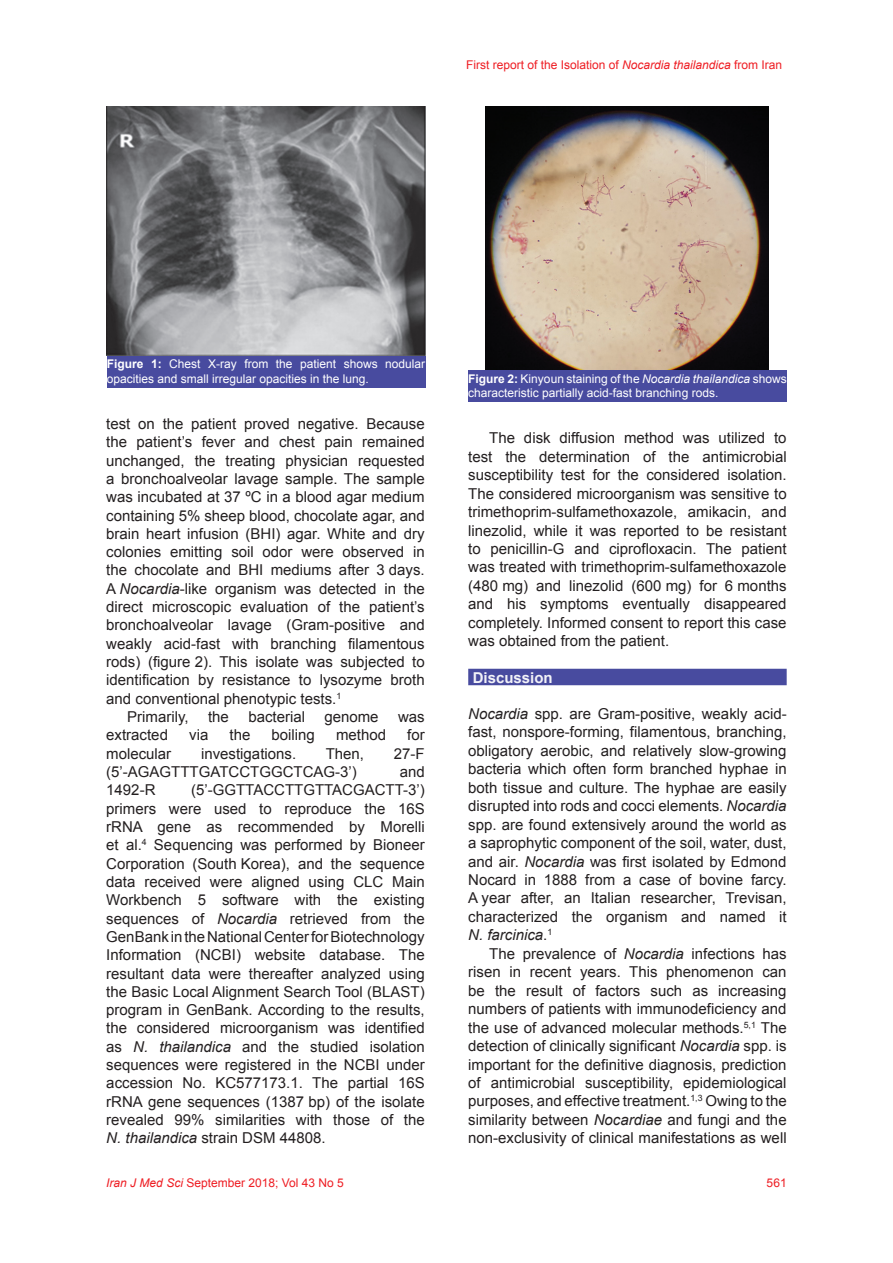
<style>
.page{position:relative;width:893px;height:1263px;background:#fff}
.page>*{position:absolute;margin:0;border:0;box-sizing:border-box;transform-origin:0 0}
.t1{font:15px/18.5px "Arial";color:#231f20;text-align:justify}
.t2{font:700 15px "Arial";color:#f2f2f8}
.t3{font:12px/14.4px "Arial";color:#fff}
.t4{font:12px "Arial";color:#ee1d23}
.s1{font-style:italic}
.s2{font-weight:700}
</style>
<div class="page">
<div style="left:468px;top:669px;width:319px;height:16px;background:#484b9f"></div>
<img style="left:106px;top:106px;width:319px;height:250px">
<div style="left:107px;top:356px;width:318px;height:31px;background:#484b9f"></div>
<img style="left:486px;top:106px;width:283px;height:264px">
<div style="left:468px;top:370px;width:319px;height:32px;background:#484b9f"></div>
<p class="t4" style="left:466px;top:57px;width:318px">First report of the Isolation of <span class="s1">Nocardia thailandica</span> from Iran</p>
<p class="t3" style="left:107px;top:357px;width:320px"><span class="s2">Figure 1:</span> Chest X-ray from the patient shows nodular opacities and small irregular opacities in the lung.</p>
<p class="t1" style="left:106px;top:414px;width:320px">test on the patient proved negative. Because</p>
<p class="t1" style="left:106px;top:433px;width:320px">the patient’s fever and chest pain remained</p>
<p class="t1" style="left:106px;top:451px;width:320px">unchanged, the treating physician requested</p>
<p class="t1" style="left:106px;top:469px;width:320px">a bronchoalveolar lavage sample. The sample</p>
<p class="t1" style="left:106px;top:488px;width:320px">was incubated at 37 ºC in a blood agar medium</p>
<p class="t1" style="left:106px;top:506px;width:320px">containing 5% sheep blood, chocolate agar, and</p>
<p class="t1" style="left:106px;top:524px;width:320px">brain heart infusion (BHI) agar. White and dry</p>
<p class="t1" style="left:106px;top:543px;width:320px">colonies emitting soil odor were observed in</p>
<p class="t1" style="left:106px;top:561px;width:320px">the chocolate and BHI mediums after 3 days.</p>
<p class="t1" style="left:106px;top:579px;width:320px">A <span class="s1">Nocardia</span>-like organism was detected in the</p>
<p class="t1" style="left:106px;top:597px;width:320px">direct microscopic evaluation of the patient’s</p>
<p class="t1" style="left:106px;top:616px;width:320px">bronchoalveolar lavage (Gram-positive and</p>
<p class="t1" style="left:106px;top:634px;width:320px">weakly acid-fast with branching filamentous</p>
<p class="t1" style="left:106px;top:652px;width:320px">rods) (figure 2). This isolate was subjected to</p>
<p class="t1" style="left:106px;top:671px;width:320px">identification by resistance to lysozyme broth</p>
<p class="t1" style="left:106px;top:689px;width:237px">and conventional phenotypic tests.<sup>1</sup></p>
<p class="t1" style="left:127px;top:707px;width:63px">Primarily,</p>
<p class="t1" style="left:208px;top:707px;width:22px">the</p>
<p class="t1" style="left:248px;top:707px;width:58px">bacterial</p>
<p class="t1" style="left:324px;top:707px;width:56px">genome</p>
<p class="t1" style="left:398px;top:707px;width:28px">was</p>
<p class="t1" style="left:106px;top:726px;width:63px">extracted</p>
<p class="t1" style="left:189px;top:726px;width:21px">via</p>
<p class="t1" style="left:229px;top:726px;width:22px">the</p>
<p class="t1" style="left:271px;top:726px;width:45px">boiling</p>
<p class="t1" style="left:336px;top:726px;width:52px">method</p>
<p class="t1" style="left:407px;top:726px;width:19px">for</p>
<p class="t1" style="left:106px;top:744px;width:67px">molecular</p>
<p class="t1" style="left:201px;top:744px;width:97px">investigations.</p>
<p class="t1" style="left:326px;top:744px;width:40px">Then,</p>
<p class="t1" style="left:394px;top:744px;width:32px">27-F</p>
<p class="t1" style="left:106px;top:762px;width:252px">(5’-AGAGTTTGATCCTGGCTCAG-3’)</p>
<p class="t1" style="left:400px;top:762px;width:27px">and</p>
<p class="t1" style="left:106px;top:781px;width:51px">1492-R</p>
<p class="t1" style="left:106px;top:781px;width:320px;text-indent:85px">(5’-GGTTACCTTGTTACGACTT-3’) primers were used to reproduce the 16S rRNA gene as recommended by Morelli et al.<sup>4</sup> Sequencing was performed by Bioneer Corporation (South Korea), and the sequence data received were aligned using CLC Main Workbench 5 software with the existing sequences of <span class="s1">Nocardia</span> retrieved from the GenBank in the National Center for Biotechnology Information (NCBI) website database. The resultant data were thereafter analyzed using the Basic Local Alignment Search Tool (BLAST) program in GenBank. According to the results, the considered microorganism was identified as <span class="s1">N. thailandica</span> and the studied isolation sequences were registered in the NCBI under accession No. KC577173.1. The partial 16S rRNA gene sequences (1387 bp) of the isolate revealed 99% similarities with those of the <span class="s1">N. thailandica</span> strain DSM 44808.</p>
<p class="t3" style="left:468px;top:371px;width:320px"><span class="s2">Figure 2:</span> Kinyoun staining of the <span class="s1">Nocardia thailandica</span> shows characteristic partially acid-fast branching rods.</p>
<p class="t1" style="left:468px;top:429px;width:320px;text-indent:21px">The disk diffusion method was utilized to test the determination of the antimicrobial susceptibility test for the considered isolation.<br>The considered microorganism was sensitive to trimethoprim-sulfamethoxazole, amikacin, and linezolid, while it was reported to be resistant to penicillin-G and ciprofloxacin. The patient was treated with trimethoprim-sulfamethoxazole (480 mg) and linezolid (600 mg) for 6 months and his symptoms eventually disappeared completely. Informed consent to report this case was obtained from the patient.</p>
<p class="t2" style="left:473px;top:667px;width:82px">Discussion</p>
<p class="t1" style="left:468px;top:704px;width:320px"><span class="s1">Nocardia</span> spp. are Gram-positive, weakly acid&shy;fast, nonspore-forming, filamentous, branching, obligatory aerobic, and relatively slow-growing bacteria which often form branched hyphae in both tissue and culture. The hyphae are easily disrupted into rods and cocci elements. <span class="s1">Nocardia </span>spp. are found extensively around the world as a saprophytic component of the soil, water, dust, and air. <span class="s1">Nocardia</span> was first isolated by Edmond Nocard in 1888 from a case of bovine farcy.<br>A year after, an Italian researcher, Trevisan, characterized the organism and named it <span class="s1">N. farcinica</span>.<sup>1</sup></p>
<p class="t1" style="left:468px;top:944px;width:320px;text-indent:21px">The prevalence of <span class="s1">Nocardia</span> infections has risen in recent years. This phenomenon can be the result of factors such as increasing numbers of patients with immunodeficiency and the use of advanced molecular methods.<sup>5,1</sup> The detection of clinically significant <span class="s1">Nocardia</span> spp. is important for the definitive diagnosis, prediction of antimicrobial susceptibility, epidemiological purposes, and effective treatment.<sup>1,3</sup> Owing to the similarity between <span class="s1">Nocardiae</span> and fungi and the non-exclusivity of clinical manifestations as well</p>
<p class="t4" style="left:106px;top:1174px;width:239px"><span class="s1">Iran J Med Sci</span> September 2018; Vol 43 No 5</p>
<p class="t4" style="left:767px;top:1174px;width:22px">561</p>
</div>
